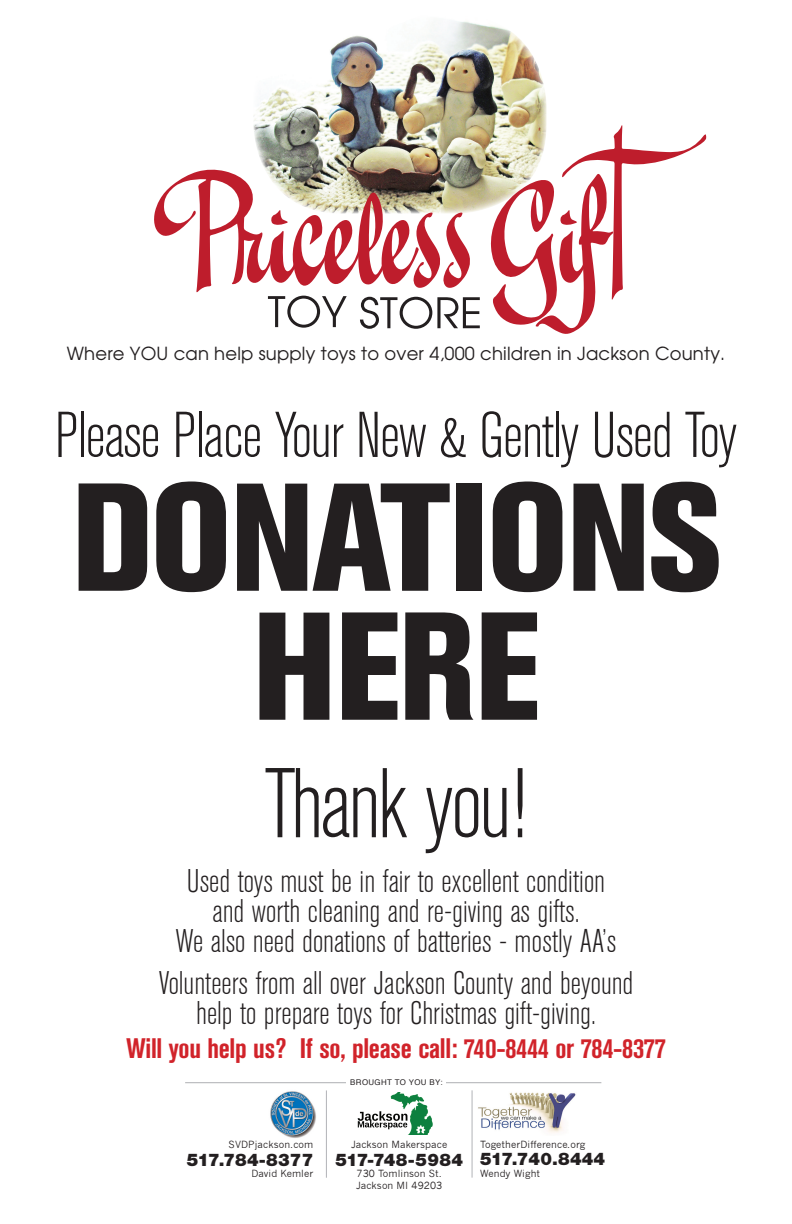
<style>
.page{position:relative;width:792px;height:1224px;background:#fff}
.page>*{position:absolute;margin:0;border:0;box-sizing:border-box;transform-origin:0 0}
.t1{font:800 condensed 151.8px/129px "Akzidenz Grotesk BE";letter-spacing:-.02em;color:#231f20;text-align:center}
.t2{font:300 condensed 97.9px "Akzidenz Grotesk BE";letter-spacing:-.03em;color:#231f20}
.t3{font:300 condensed 64px "Akzidenz Grotesk BE";letter-spacing:-.02em;color:#231f20}
.t4{font:300 condensed 32.5px/29.9px "Akzidenz Grotesk BE";color:#231f20;text-align:center}
.t5{font:700 condensed 28px "Akzidenz Grotesk BE";letter-spacing:-.01em;color:#d1232a}
.t6{font:18px "Avant Garde";letter-spacing:.01em;color:#231f20}
.t7{font:900 17.4px "Helvetica Neue";letter-spacing:.01em;color:#231f20}
.t8{font:9.7px/11.6px "News Gothic";letter-spacing:.01em;color:#231f20}
.t9{font:7.9px "Helvetica";letter-spacing:.05em;color:#231f20}
</style>
<div class="page">
<img style="left:253px;top:21px;width:294px;height:189px">
<svg style="left:491px;top:124px;width:215px;height:210px"></svg>
<svg style="left:154px;top:169px;width:326px;height:160px"></svg>
<img style="left:270px;top:1091px;width:46px;height:47px">
<img style="left:478px;top:1092px;width:98px;height:41px">
<hr style="left:472px;top:1090px;width:1px;height:88px;background:#b2b3b7">
<hr style="left:326px;top:1090px;width:1px;height:88px;background:#b2b3b7">
<img style="left:357px;top:1092px;width:76px;height:43px">
<hr style="left:185px;top:1082px;width:416px;height:1px;background:#aeafb3">
<div style="left:347px;top:1079px;width:99px;height:13px;background:#fff"></div>
<p class="t6" style="left:67px;top:342px;width:660px">Where YOU can help supply toys to over 4,000 children in Jackson County.</p>
<h3 class="t3" style="left:55px;top:401px;width:684px">Please Place Your New &amp; Gently Used Toy</h3>
<h1 class="t1" style="left:71px;top:475px;width:652px">DONATIONS<br>HERE</h1>
<h2 class="t2" style="left:265px;top:751px;width:264px">Thank you!</h2>
<p class="t4" style="left:176px;top:867px;width:442px">Used toys must be in fair to excellent condition and worth cleaning and re-giving as gifts.<br>We also need donations of batteries - mostly AA’s</p>
<p class="t4" style="left:159px;top:969px;width:476px">Volunteers from all over Jackson County and beyound help to prepare toys for Christmas gift-giving.</p>
<p class="t5" style="left:126px;top:1033px;width:541px">Will you help us? If so, please call: 740-8444 or 784-8377</p>
<p class="t8" style="left:229px;top:1139px;width:86px">SVDPjackson.com</p>
<p class="t7" style="left:187px;top:1149px;width:128px">517.784-8377</p>
<p class="t8" style="left:251px;top:1168px;width:63px">David Kemler</p>
<p class="t9" style="left:350px;top:1076px;width:94px">BROUGHT TO YOU BY:</p>
<p class="t8" style="left:351px;top:1139px;width:98px">Jackson Makerspace</p>
<p class="t7" style="left:335px;top:1149px;width:129px">517-748-5984</p>
<p class="t8" style="left:356px;top:1168px;width:87px">730 Tomlinson St.<br>Jackson MI 49203</p>
<p class="t8" style="left:480px;top:1138px;width:107px">TogetherDifference.org</p>
<p class="t7" style="left:480px;top:1149px;width:127px">517.740.8444</p>
<p class="t8" style="left:480px;top:1168px;width:61px">Wendy Wight</p>
</div>
